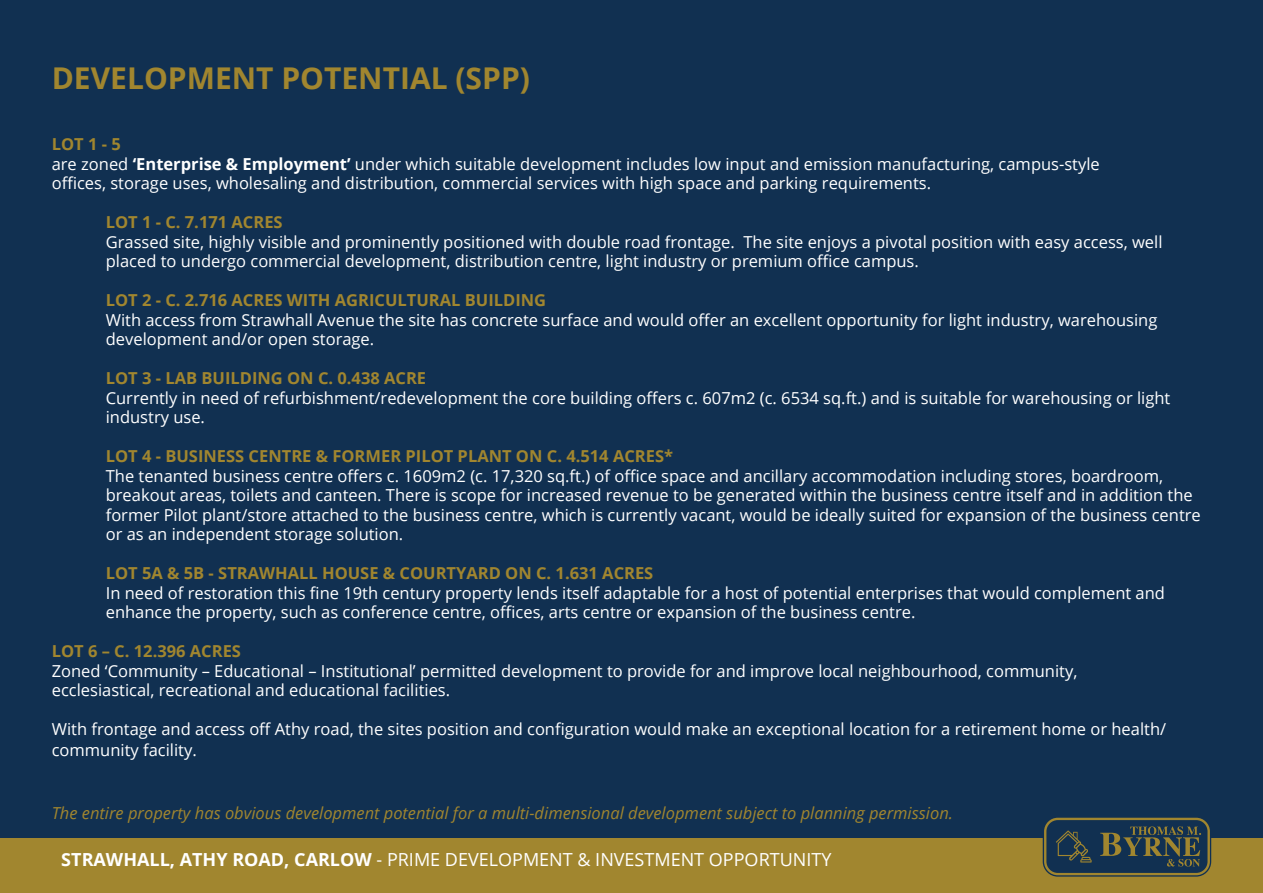
<style>
.page{position:relative;width:1263px;height:893px;background:#113051}
.page>*{position:absolute;margin:0;border:0;box-sizing:border-box;transform-origin:0 0}
.t1{font:700 30px "Open Sans";color:#a1862f}
.t2{font:18px "Open Sans";color:#fff}
.t3{font:16.5px/19.5px "Open Sans";color:#fff}
.t4{font:700 16.5px "Open Sans";color:#a1862f}
.t5{font:italic 16.5px "Open Sans";color:#a1862f}
.s1{font-weight:700;color:#a1862f}
.s2{font-weight:700}
</style>
<div class="page">
<div style="left:0;top:839px;width:1263px;height:54px;background:#a1862f"></div>
<svg style="left:1043px;top:817px;width:168px;height:60px"></svg>
<h1 class="t1" style="left:52px;top:66px;width:480px">DEVELOPMENT POTENTIAL (SPP)</h1>
<p class="t3" style="left:52px;top:134px;width:1049px"><span class="s1">LOT 1 - 5<br></span>are zoned <span class="s2">‘Enterprise &amp; Employment’</span> under which suitable development includes low input and emission manufacturing, campus-style offices, storage uses, wholesaling and distribution, commercial services with high space and parking requirements.</p>
<p class="t4" style="left:106px;top:216px;width:178px">LOT 1 - C. 7.171 ACRES</p>
<p class="t3" style="left:106px;top:232px;width:1058px">Grassed site, highly visible and prominently positioned with double road frontage. The site enjoys a pivotal position with easy access, well placed to undergo commercial development, distribution centre, light industry or premium office campus.</p>
<p class="t4" style="left:106px;top:294px;width:442px">LOT 2 - C. 2.716 ACRES WITH AGRICULTURAL BUILDING</p>
<p class="t3" style="left:106px;top:310px;width:1053px">With access from Strawhall Avenue the site has concrete surface and would offer an excellent opportunity for light industry, warehousing development and/or open storage.</p>
<p class="t4" style="left:106px;top:372px;width:322px">LOT 3 - LAB BUILDING ON C. 0.438 ACRE</p>
<p class="t3" style="left:106px;top:388px;width:1066px">Currently in need of refurbishment/redevelopment the core building offers c. 607m2 (c. 6534 sq.ft.) and is suitable for warehousing or light industry use.</p>
<p class="t4" style="left:106px;top:450px;width:569px">LOT 4 - BUSINESS CENTRE &amp; FORMER PILOT PLANT ON C. 4.514 ACRES*</p>
<p class="t3" style="left:106px;top:466px;width:1096px">The tenanted business centre offers c. 1609m2 (c. 17,320 sq.ft.) of office space and ancillary accommodation including stores, boardroom, breakout areas, toilets and canteen. There is scope for increased revenue to be generated within the business centre itself and in addition the former Pilot plant/store attached to the business centre, which is currently vacant, would be ideally suited for expansion of the business centre or as an independent storage solution.</p>
<p class="t4" style="left:106px;top:567px;width:549px">LOT 5A &amp; 5B - STRAWHALL HOUSE &amp; COURTYARD ON C. 1.631 ACRES</p>
<p class="t3" style="left:106px;top:583px;width:1061px">In need of restoration this fine 19th century property lends itself adaptable for a host of potential enterprises that would complement and enhance the property, such as conference centre, offices, arts centre or expansion of the business centre.</p>
<p class="t4" style="left:52px;top:645px;width:191px">LOT 6 – C. 12.396 ACRES</p>
<p class="t3" style="left:52px;top:661px;width:1027px">Zoned ‘Community – Educational – Institutional’ permitted development to provide for and improve local neighbourhood, community, ecclesiastical, recreational and educational facilities.</p>
<p class="t3" style="left:52px;top:718px;width:1116px;line-height:21px">With frontage and access off Athy road, the sites position and configuration would make an exceptional location for a retirement home or health/ community facility.</p>
<p class="t5" style="left:52px;top:807px;width:903px">The entire property has obvious development potential for a multi-dimensional development subject to planning permission.</p>
<p class="t2" style="left:61px;top:852px;width:772px"><span class="s2">STRAWHALL, ATHY ROAD, CARLOW</span> - PRIME DEVELOPMENT &amp; INVESTMENT OPPORTUNITY</p>
</div>
